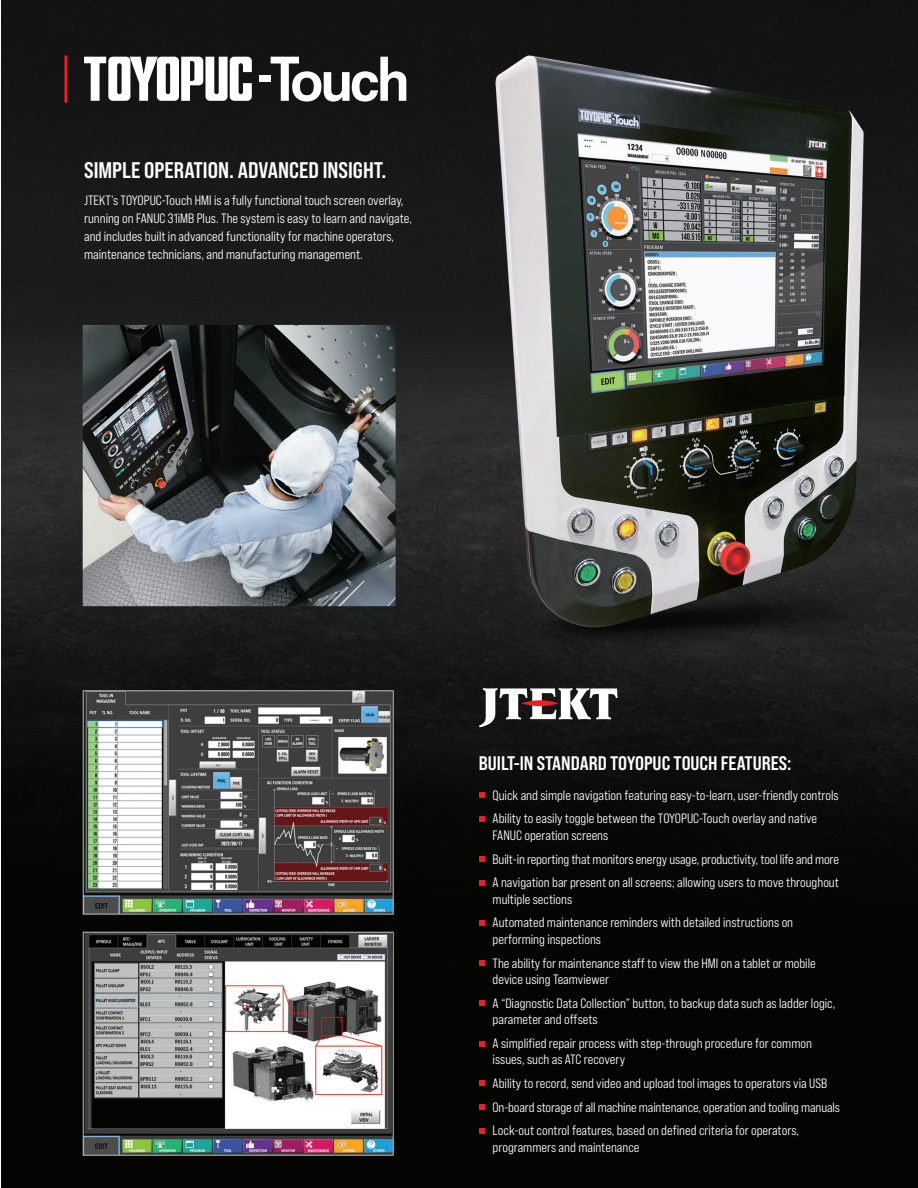
<style>
.page{position:relative;width:918px;height:1188px;background:#fff}
.page>*{position:absolute;margin:0;border:0;box-sizing:border-box;transform-origin:0 0}
.t1{font:22.65px "Bebas Neue Pro Sm E Bd";color:#fff}
.t2{font:19.65px "Bebas Neue Pro Sm E Bd";color:#fff}
.t3{font:13.5px/23.9px "Bebas Neue Pro Sm E Md";color:#fff}
</style>
<div class="page">
<img style="left:2px;top:0;width:915px;height:1188px">
<div style="left:260px;top:75px;width:11px;height:7px;background:#fff"></div>
<svg style="left:271px;top:57px;width:135px;height:45px"></svg>
<svg style="left:84px;top:57px;width:168px;height:44px"></svg>
<svg style="left:479px;top:792px;width:5px;height:6px"></svg>
<svg style="left:479px;top:817px;width:5px;height:5px"></svg>
<svg style="left:479px;top:857px;width:5px;height:5px"></svg>
<svg style="left:479px;top:880px;width:5px;height:6px"></svg>
<svg style="left:479px;top:920px;width:5px;height:6px"></svg>
<svg style="left:479px;top:960px;width:5px;height:6px"></svg>
<svg style="left:479px;top:1001px;width:5px;height:5px"></svg>
<svg style="left:479px;top:1041px;width:5px;height:6px"></svg>
<svg style="left:479px;top:1080px;width:5px;height:6px"></svg>
<svg style="left:479px;top:1105px;width:5px;height:5px"></svg>
<svg style="left:479px;top:1128px;width:5px;height:6px"></svg>
<svg style="left:479px;top:688px;width:139px;height:39px"></svg>
<hr style="left:64px;top:56px;width:3px;height:47px;background:#ee1d23">
<p class="t1" style="left:84px;top:157px;width:304px">SIMPLE OPERATION. ADVANCED INSIGHT.</p>
<p class="t3" style="left:84px;top:191px;width:330px;line-height:18.1px">JTEKT’s TOYOPUC-Touch HMI is a fully functional touch screen overlay, running on FANUC 31iMB Plus. The system is easy to learn and navigate, and includes built in advanced functionality for machine operators, maintenance technicians, and manufacturing management.</p>
<p class="t2" style="left:479px;top:751px;width:314px">BUILT-IN STANDARD TOYOPUC TOUCH FEATURES:</p>
<p class="t3" style="left:493px;top:783px;width:348px">Quick and simple navigation featuring easy-to-learn, user-friendly controls<br>Ability to easily toggle between the TOYOPUC-Touch overlay and native</p>
<p class="t3" style="left:493px;top:823px;width:348px">FANUC operation screens<br>Built-in reporting that monitors energy usage, productivity, tool life and more<br>A navigation bar present on all screens; allowing users to move throughout</p>
<p class="t3" style="left:493px;top:887px;width:302px">multiple sections<br>Automated maintenance reminders with detailed instructions on</p>
<p class="t3" style="left:493px;top:927px;width:325px">performing inspections<br>The ability for maintenance staff to view the HMI on a tablet or mobile</p>
<p class="t3" style="left:493px;top:967px;width:344px">device using Teamviewer<br>A “Diagnostic Data Collection” button, to backup data such as ladder logic,</p>
<p class="t3" style="left:493px;top:1007px;width:321px">parameter and offsets<br>A simplified repair process with step-through procedure for common</p>
<p class="t3" style="left:493px;top:1047px;width:349px">issues, such as ATC recovery<br>Ability to record, send video and upload tool images to operators via USB On-board storage of all machine maintenance, operation and tooling manuals Lock-out control features, based on defined criteria for operators,</p>
<p class="t3" style="left:493px;top:1135px;width:148px">programmers and maintenance</p>
</div>
